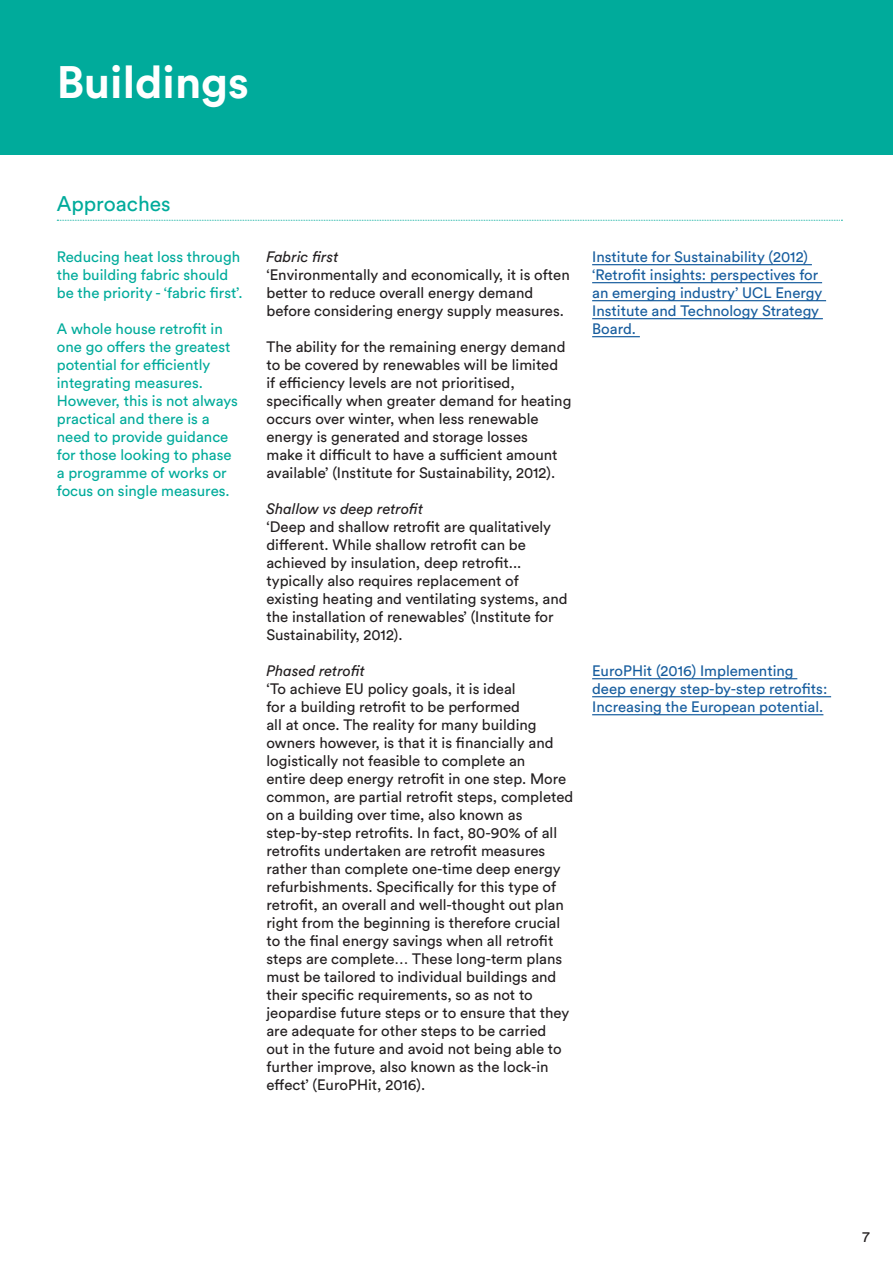
<style>
.page{position:relative;width:893px;height:1263px;background:#fff}
.page>*{position:absolute;margin:0;border:0;box-sizing:border-box;transform-origin:0 0}
.t1{font:700 45px "Circular Std";color:#fff}
.t2{font:21px "Circular Std";color:#00ab9b}
.t3{font:15px/18px "Circular Std";color:#231f20}
.t4{font:15px/18px "Circular Std";color:#00ab9b}
.t5{font:15px/18px "Circular Std";color:#175d9e}
.t6{font:italic 15px "Circular Std";color:#231f20}
</style>
<div class="page">
<svg style="left:57px;top:220px;width:785px;height:1px"></svg>
<hr style="left:592px;top:264px;width:220px;height:1px;background:#175d9e">
<hr style="left:592px;top:282px;width:230px;height:1px;background:#175d9e">
<hr style="left:592px;top:300px;width:234px;height:1px;background:#175d9e">
<hr style="left:592px;top:318px;width:231px;height:1px;background:#175d9e">
<hr style="left:592px;top:336px;width:48px;height:1px;background:#175d9e">
<hr style="left:592px;top:678px;width:205px;height:1px;background:#175d9e">
<hr style="left:592px;top:696px;width:239px;height:1px;background:#175d9e">
<hr style="left:592px;top:714px;width:231px;height:1px;background:#175d9e">
<div style="left:0;top:0;width:893px;height:154px;background:#00ab9b"></div>
<h1 class="t1" style="left:57px;top:53px;width:194px">Buildings</h1>
<h2 class="t2" style="left:57px;top:191px;width:115px">Approaches</h2>
<p class="t4" style="left:57px;top:247px;width:187px">Reducing heat loss through the building fabric should be the priority - ‘fabric first’.</p>
<p class="t4" style="left:57px;top:319px;width:183px">A whole house retrofit in one go offers the greatest potential for efficiently integrating measures.<br>However, this is not always practical and there is a need to provide guidance for those looking to phase a programme of works or focus on single measures.</p>
<p class="t6" style="left:266px;top:247px;width:73px">Fabric first</p>
<p class="t3" style="left:266px;top:265px;width:305px">‘Environmentally and economically, it is often better to reduce overall energy demand before considering energy supply measures.</p>
<p class="t3" style="left:266px;top:337px;width:306px">The ability for the remaining energy demand to be covered by renewables will be limited<br>if efficiency levels are not prioritised, specifically when greater demand for heating occurs over winter, when less renewable energy is generated and storage losses<br>make it difficult to have a sufficient amount available’ (Institute for Sustainability, 2012).</p>
<p class="t6" style="left:266px;top:499px;width:158px">Shallow vs deep retrofit</p>
<p class="t3" style="left:266px;top:517px;width:303px">‘Deep and shallow retrofit are qualitatively different. While shallow retrofit can be achieved by insulation, deep retrofit... typically also requires replacement of existing heating and ventilating systems, and the installation of renewables’ (Institute for Sustainability, 2012).</p>
<p class="t6" style="left:266px;top:661px;width:100px">Phased retrofit</p>
<p class="t3" style="left:266px;top:679px;width:308px">‘To achieve EU policy goals, it is ideal<br>for a building retrofit to be performed<br>all at once. The reality for many building owners however, is that it is financially and logistically not feasible to complete an<br>entire deep energy retrofit in one step. More common, are partial retrofit steps, completed on a building over time, also known as step-by-step retrofits. In fact, 80-90% of all retrofits undertaken are retrofit measures rather than complete one-time deep energy refurbishments. Specifically for this type of retrofit, an overall and well-thought out plan right from the beginning is therefore crucial to the final energy savings when all retrofit steps are complete… These long-term plans must be tailored to individual buildings and their specific requirements, so as not to jeopardise future steps or to ensure that they are adequate for other steps to be carried<br>out in the future and avoid not being able to further improve, also known as the lock-in effect’ (EuroPHit, 2016).</p>
<p class="t5" style="left:592px;top:247px;width:232px">Institute for Sustainability (2012) ‘Retrofit insights: perspectives for an emerging industry’ UCL Energy<br>Institute and Technology Strategy<br>Board.</p>
<p class="t5" style="left:592px;top:661px;width:237px">EuroPHit (2016) Implementing deep energy step-by-step retrofits:<br>Increasing the European potential.</p>
<p class="t3" style="left:862px;top:1227px;width:9px">7</p>
</div>
